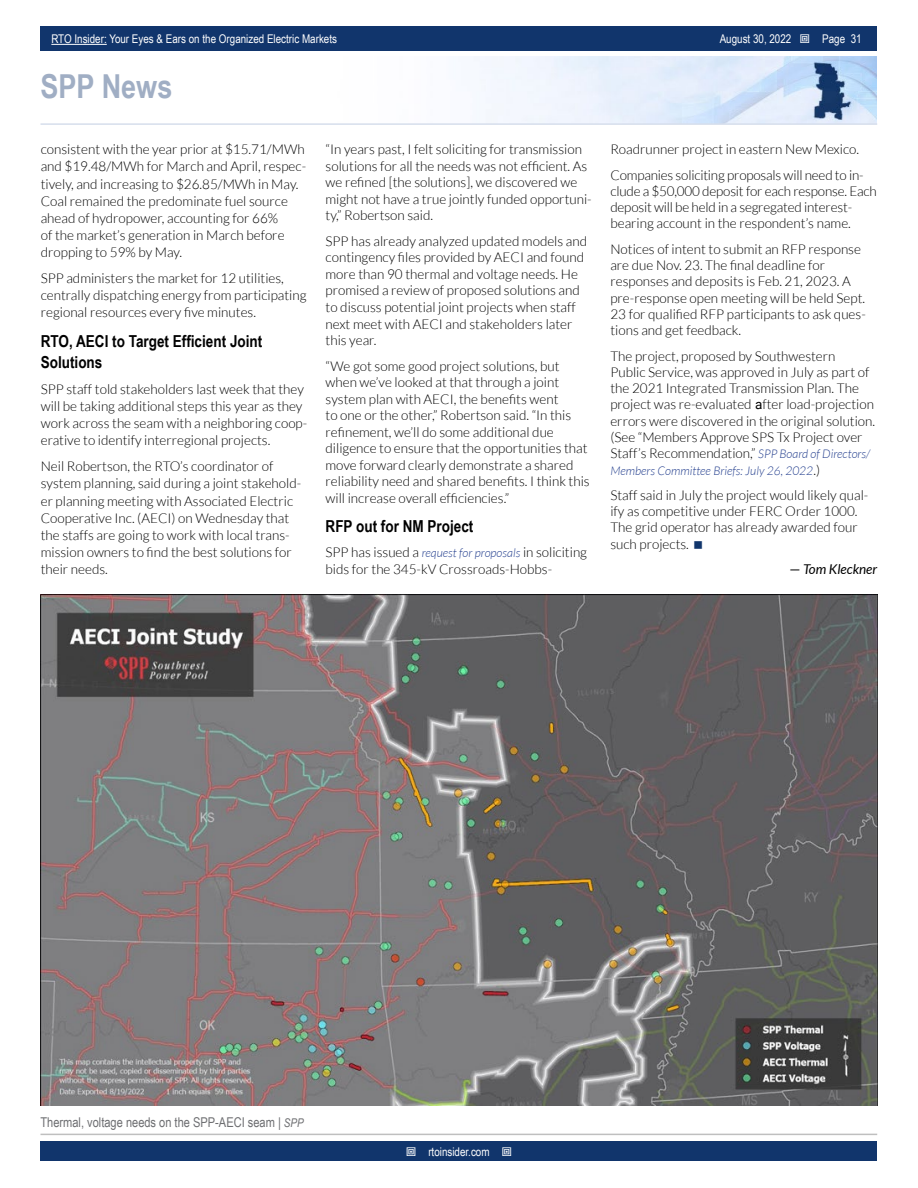
<style>
.page{position:relative;width:918px;height:1188px;background:#fff}
.page>*{position:absolute;margin:0;border:0;box-sizing:border-box;transform-origin:0 0}
.t1{font:700 33px "Arial Narrow";color:#a0aec4}
.t2{font:700 16.5px/20.7px "Arial Narrow";color:#000}
.t3{font:300 13.5px/16.5px "Lato";color:#000}
.t4{font:13.5px "Arial Narrow";color:#6d6e71}
.t5{font:italic 13.5px "Lato";color:#000}
.t6{font:12px "Arial Narrow";color:#fff}
.t7{font:italic 300 12px "Lato";color:#25408f}
.s1{font-style:italic;font-size:12px;color:#25408f}
.s2{font-family:"Roboto";font-weight:400}
.s3{font-style:normal;font-size:13.5px;color:#000}
.s4{font-style:normal}
.s5{font-style:italic;font-size:12px}
</style>
<div class="page">
<div style="left:41px;top:1142px;width:836px;height:19px;background:#11356c"></div>
<div style="left:41px;top:27px;width:836px;height:24px;background:#11356c"></div>
<hr style="left:51px;top:44px;width:56px;height:1px;background:#fff">
<img style="left:474px;top:56px;width:403px;height:67px">
<hr style="left:40px;top:123px;width:837px;height:2px;background:#d6deec">
<hr style="left:40px;top:1134px;width:837px;height:1px;background:#bfbfbf">
<img style="left:41px;top:594px;width:836px;height:511px">
<p class="t6" style="left:51px;top:30px;width:287px">RTO Insider: Your Eyes &amp; Ears on the Organized Electric Markets</p>
<p class="t6" style="left:720px;top:30px;width:73px">August 30, 2022</p>
<p class="t6" style="left:822px;top:30px;width:41px">Page 31</p>
<h1 class="t1" style="left:40px;top:61px;width:133px">SPP News</h1>
<p class="t3" style="left:41px;top:141px;width:267px;line-height:17.1px">consistent with the year prior at $15.71/MWh and $19.48/MWh for March and April, respec&shy;tively, and increasing to $26.85/MWh in May.<br>Coal remained the predominate fuel source ahead of hydropower, accounting for 66%<br>of the market’s generation in March before dropping to 59% by May.</p>
<p class="t3" style="left:41px;top:270px;width:267px;line-height:17.1px">SPP administers the market for 12 utilities, centrally dispatching energy from participating regional resources every five minutes.</p>
<p class="t2" style="left:41px;top:330px;width:223px">RTO, AECI to Target Efficient Joint<br>Solutions</p>
<p class="t3" style="left:41px;top:381px;width:268px;line-height:17.1px">SPP staff told stakeholders last week that they will be taking additional steps this year as they work across the seam with a neighboring coop&shy;erative to identify interregional projects.</p>
<p class="t3" style="left:41px;top:458px;width:262px;line-height:17.1px">Neil Robertson, the RTO’s coordinator of system planning, said during a joint stakehold&shy;er planning meeting with Associated Electric Cooperative Inc. (AECI) on Wednesday that the staffs are going to work with local trans&shy;mission owners to find the best solutions for their needs.</p>
<p class="t3" style="left:326px;top:141px;width:268px">“In years past, I felt soliciting for transmission solutions for all the needs was not efficient. As we refined [the solutions], we discovered we might not have a true jointly funded opportuni&shy;ty,” Robertson said.</p>
<p class="t3" style="left:326px;top:233px;width:263px">SPP has already analyzed updated models and contingency files provided by AECI and found more than 90 thermal and voltage needs. He promised a review of proposed solutions and to discuss potential joint projects when staff next meet with AECI and stakeholders later this year.</p>
<p class="t3" style="left:326px;top:358px;width:266px">“We got some good project solutions, but when we’ve looked at that through a joint system plan with AECI, the benefits went<br>to one or the other,” Robertson said. “In this refinement, we’ll do some additional due diligence to ensure that the opportunities that move forward clearly demonstrate a shared reliability need and shared benefits. I think this will increase overall efficiencies.”</p>
<p class="t2" style="left:326px;top:515px;width:149px">RFP out for NM Project</p>
<p class="t3" style="left:326px;top:544px;width:263px">SPP has issued a <span class="s1">request for proposals</span> in soliciting bids for the 345-kV Crossroads-Hobbs-</p>
<p class="t3" style="left:610px;top:137px;width:255px;line-height:25.3px">Roadrunner project in eastern New Mexico.<br>Companies soliciting proposals will need to in-</p>
<p class="t3" style="left:610px;top:183px;width:268px">clude a $50,000 deposit for each response. Each deposit will be held in a segregated interest&shy;bearing account in the respondent’s name.</p>
<p class="t3" style="left:610px;top:241px;width:257px">Notices of intent to submit an RFP response are due Nov. 23. The final deadline for responses and deposits is Feb. 21, 2023. A pre-response open meeting will be held Sept.<br>23 for qualified RFP participants to ask ques&shy;tions and get feedback.</p>
<p class="t3" style="left:610px;top:348px;width:265px">The project, proposed by Southwestern Public Service, was approved in July as part of the 2021 Integrated Transmission Plan. The project was re-evaluated <span class="s2">a</span>fter load-projection errors were discovered in the original solution. (See “Members Approve SPS Tx Project over Staff’s Recommendation,” <span class="s1">SPP Board of Directors/</span></p>
<p class="t7" style="left:610px;top:464px;width:211px">Members Committee Briefs: July 26, 2022<span class="s3">.)</span></p>
<p class="t3" style="left:610px;top:487px;width:259px">Staff said in July the project would likely qual&shy;ify as competitive under FERC Order 1000.<br>The grid operator has already awarded four such projects.</p>
<p class="t5" style="left:789px;top:562px;width:89px"><span class="s4">—</span> Tom Kleckner</p>
<p class="t4" style="left:40px;top:1112px;width:265px">Thermal, voltage needs on the SPP-AECI seam | <span class="s5">SPP</span></p>
<p class="t6" style="left:428px;top:1143px;width:63px">rtoinsider.com</p>
</div>
